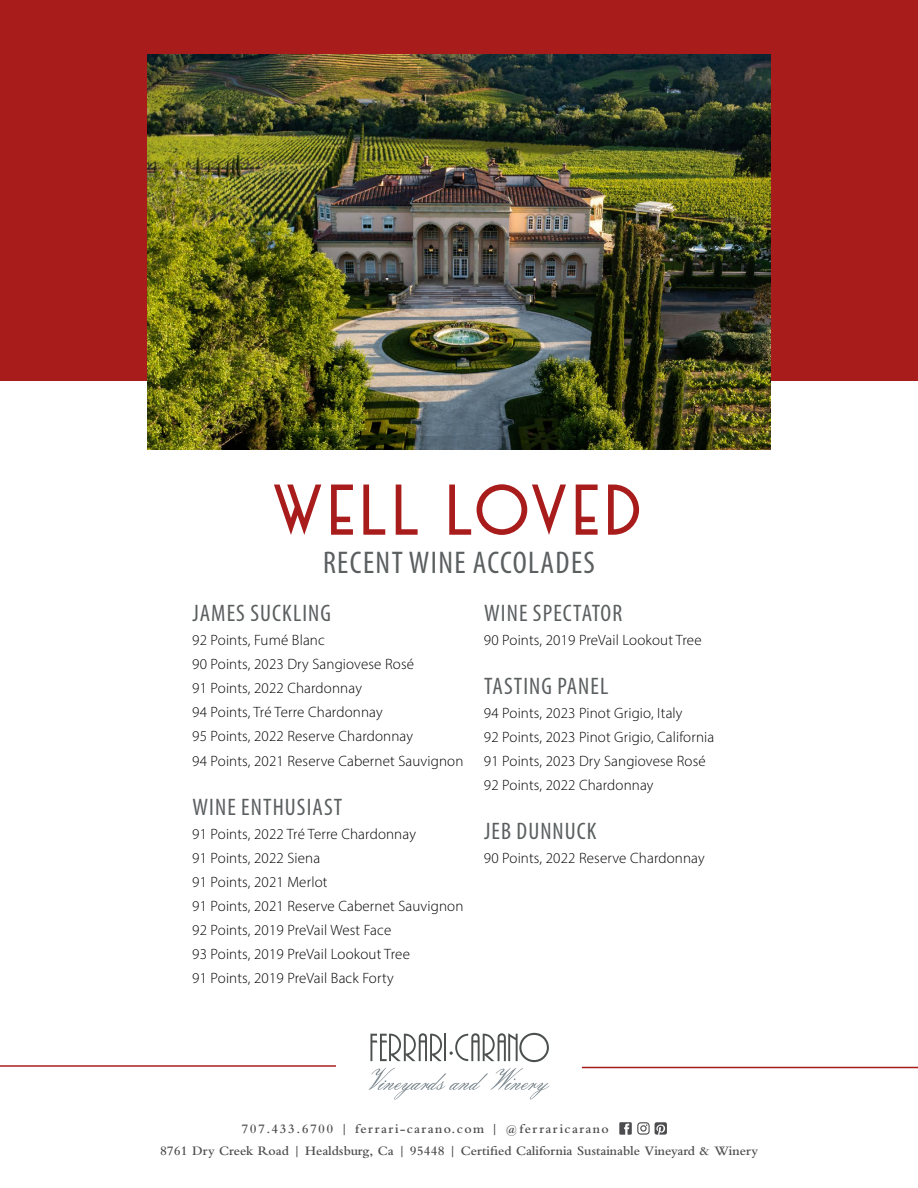
<style>
.page{position:relative;width:918px;height:1188px;background:#fff}
.page>*{position:absolute;margin:0;border:0;box-sizing:border-box;transform-origin:0 0}
.t1{font:72px "Haarlem Deco";letter-spacing:.075em;color:#a91c1c}
.t2{font:condensed 31.5px "Myriad Pro";letter-spacing:.045em;color:#5b5f60}
.t3{font:condensed 24px "Myriad Pro";letter-spacing:.045em;color:#5b5f60}
.t4{font:300 15px/24px "Myriad Pro";letter-spacing:.01em;color:#000}
.t5{font:600 13.5px/21.5px "Bembo MT Pro";color:#4d4d4f}
</style>
<div class="page">
<div style="left:0;top:0;width:918px;height:380px;background:#a91c1c"></div>
<svg style="left:370px;top:1033px;width:72px;height:28px"></svg>
<hr style="left:444px;top:1034px;width:2px;height:27px;background:#4c504f">
<svg style="left:450px;top:1033px;width:99px;height:29px"></svg>
<svg style="left:369px;top:1068px;width:180px;height:32px"></svg>
<hr style="left:582px;top:1067px;width:336px;height:1px;background:#a91c1c">
<hr style="left:0;top:1065px;width:336px;height:2px;background:#a91c1c">
<img style="left:147px;top:54px;width:624px;height:395px">
<svg style="left:619px;top:1122px;width:48px;height:13px"></svg>
<h1 class="t1" style="left:275px;top:470px;width:370px">WELL LOVED</h1>
<h2 class="t2" style="left:323px;top:543px;width:274px">RECENT WINE ACCOLADES</h2>
<h3 class="t3" style="left:192px;top:598px;width:140px">JAMES SUCKLING</h3>
<p class="t4" style="left:192px;top:628px;width:223px">92 Points, Fumé Blanc<br>90 Points, 2023 Dry Sangiovese Rosé<br>91 Points, 2022 Chardonnay<br>94 Points, Tré Terre Chardonnay<br>95 Points, 2022 Reserve Chardonnay</p>
<p class="t4" style="left:192px;top:749px;width:273px">94 Points, 2021 Reserve Cabernet Sauvignon</p>
<h3 class="t3" style="left:192px;top:793px;width:151px">WINE ENTHUSIAST</h3>
<p class="t4" style="left:192px;top:822px;width:273px">91 Points, 2022 Tré Terre Chardonnay<br>91 Points, 2022 Siena<br>91 Points, 2021 Merlot<br>91 Points, 2021 Reserve Cabernet Sauvignon<br>92 Points, 2019 PreVail West Face<br>93 Points, 2019 PreVail Lookout Tree<br>91 Points, 2019 PreVail Back Forty</p>
<h3 class="t3" style="left:484px;top:598px;width:140px">WINE SPECTATOR</h3>
<p class="t4" style="left:484px;top:628px;width:219px">90 Points, 2019 PreVail Lookout Tree</p>
<h3 class="t3" style="left:484px;top:671px;width:126px">TASTING PANEL</h3>
<p class="t4" style="left:484px;top:701px;width:232px">94 Points, 2023 Pinot Grigio, Italy<br>92 Points, 2023 Pinot Grigio, California 91 Points, 2023 Dry Sangiovese Rosé 92 Points, 2022 Chardonnay</p>
<h3 class="t3" style="left:484px;top:816px;width:114px">JEB DUNNUCK</h3>
<p class="t4" style="left:484px;top:846px;width:222px">90 Points, 2022 Reserve Chardonnay</p>
<p class="t5" style="left:160px;top:1118px;width:599px;text-indent:81px">707.433.6700 | ferrari-carano.com | @ferraricarano<br>8761 Dry Creek Road | Healdsburg, Ca | 95448 | Certified California Sustainable Vineyard &amp; Winery</p>
</div>
